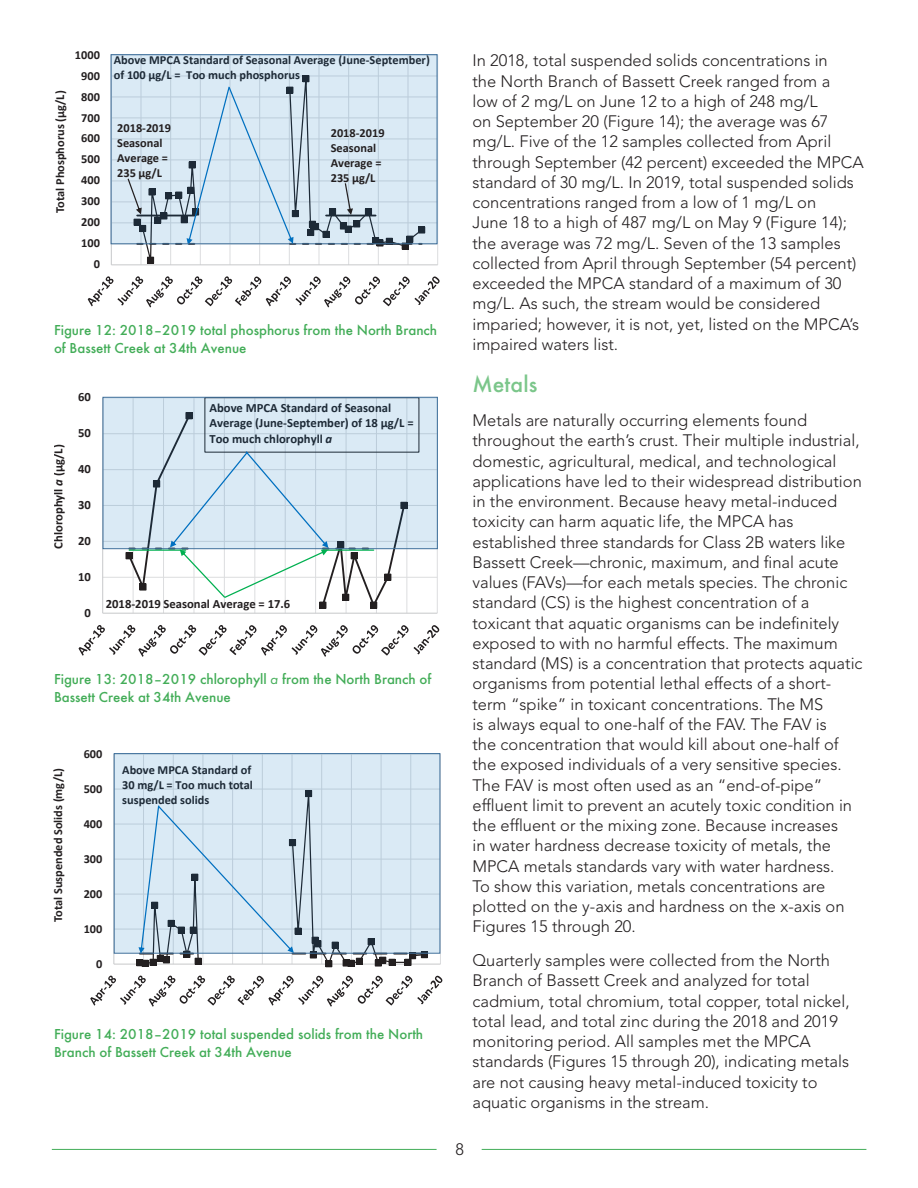
<style>
.page{position:relative;width:918px;height:1188px;background:#fff}
.page>*{position:absolute;margin:0;border:0;box-sizing:border-box;transform-origin:0 0}
.t1{font:500 24px "Futura TOT";color:#7bc68a}
.t2{font:300 16.5px/20.2px "Avenir LT Std";color:#231f20}
.t3{font:500 15px/18px "Futura TOT";color:#43ad58}
.t4{font:700 12.6px/15.5px "Calibri";color:#231f20}
.t5{font:700 12.3px/15px "Calibri";color:#231f20}
.s1{font-style:italic}
.s2{font-family:"Futura TOT Boo Obl";font-weight:400}
</style>
<div class="page">
<hr style="left:52px;top:1149px;width:385px;height:1px;background:#43ad58">
<hr style="left:482px;top:1149px;width:384px;height:1px;background:#43ad58">
<svg style="left:87px;top:54px;width:353px;height:254px"></svg>
<div style="left:111px;top:55px;width:326px;height:189px;background:#0070c0;opacity:.15"></div>
<div style="left:111px;top:54px;width:326px;height:190px;border:1px solid #41719c"></div>
<svg style="left:128px;top:76px;width:297px;height:173px;background:#ccdce8"></svg>
<svg style="left:78px;top:396px;width:362px;height:261px"></svg>
<div style="left:103px;top:397px;width:334px;height:152px;background:#0070c0;opacity:.15"></div>
<div style="left:103px;top:397px;width:335px;height:152px;border:1px solid #41719c"></div>
<svg style="left:126px;top:451px;width:248px;height:157px"></svg>
<svg style="left:90px;top:753px;width:353px;height:254px"></svg>
<div style="left:114px;top:754px;width:326px;height:199px;background:#0070c0;opacity:.15"></div>
<div style="left:114px;top:753px;width:326px;height:201px;border:1px solid #41719c"></div>
<svg style="left:137px;top:806px;width:287px;height:161px;background:#cddde8"></svg>
<p class="t5" style="left:52px;top:213px;width:124px;rotate:-90deg">Total Phosphorus (µg/L)</p>
<p class="t5" style="left:75px;top:47px;width:26px">1000</p>
<p class="t5" style="left:81px;top:68px;width:20px">900</p>
<p class="t5" style="left:81px;top:89px;width:20px">800</p>
<p class="t5" style="left:81px;top:110px;width:20px">700</p>
<p class="t5" style="left:81px;top:131px;width:20px">600</p>
<p class="t5" style="left:81px;top:152px;width:20px">500</p>
<p class="t5" style="left:81px;top:173px;width:20px">400</p>
<p class="t5" style="left:81px;top:194px;width:20px">300</p>
<p class="t5" style="left:81px;top:215px;width:20px">200</p>
<p class="t5" style="left:81px;top:236px;width:20px">100</p>
<p class="t5" style="left:94px;top:257px;width:8px">0</p>
<p class="t5" style="left:114px;top:53px;width:318px">Above MPCA Standard of Seasonal Average (June-September) of 100 µg/L = Too much phosphorus</p>
<p class="t5" style="left:117px;top:120px;width:55px">2018-2019<br>Seasonal<br>Average =<br>235 µg/L</p>
<p class="t5" style="left:331px;top:125px;width:55px">2018-2019<br>Seasonal<br>Average =<br>235 µg/L</p>
<p class="t3" style="left:54px;top:321px;width:385px">Figure 12: 2018–2019 total phosphorus from the North Branch of Bassett Creek at 34th Avenue</p>
<p class="t4" style="left:50px;top:549px;width:106px;rotate:-90deg">Chlorophyll <span class="s1">a</span> (µg/L)</p>
<p class="t4" style="left:78px;top:389px;width:14px">60</p>
<p class="t4" style="left:78px;top:425px;width:14px">50</p>
<p class="t4" style="left:78px;top:461px;width:14px">40</p>
<p class="t4" style="left:78px;top:497px;width:14px">30</p>
<p class="t4" style="left:78px;top:533px;width:14px">20</p>
<p class="t4" style="left:78px;top:569px;width:14px">10</p>
<p class="t4" style="left:85px;top:605px;width:8px">0</p>
<p class="t4" style="left:209px;top:400px;width:206px">Above MPCA Standard of Seasonal<br>Average (June-September) of 18 µg/L =<br>Too much chlorophyll <span class="s1">a</span></p>
<p class="t4" style="left:106px;top:596px;width:186px">2018-2019 Seasonal Average = 17.6</p>
<p class="t3" style="left:54px;top:670px;width:379px">Figure 13: 2018–2019 chlorophyll <span class="s2">a</span> from the North Branch of<br>Bassett Creek at 34th Avenue</p>
<p class="t5" style="left:84px;top:746px;width:20px">600</p>
<p class="t5" style="left:50px;top:922px;width:155px;rotate:-90deg">Total Suspended Solids (mg/L)</p>
<p class="t5" style="left:122px;top:762px;width:132px">Above MPCA Standard of<br>30 mg/L = Too much total suspended solids</p>
<p class="t5" style="left:84px;top:781px;width:20px">500</p>
<p class="t5" style="left:84px;top:816px;width:20px">400</p>
<p class="t5" style="left:84px;top:851px;width:20px">300</p>
<p class="t5" style="left:84px;top:886px;width:20px">200</p>
<p class="t5" style="left:84px;top:921px;width:20px">100</p>
<p class="t5" style="left:96px;top:956px;width:8px">0</p>
<p class="t3" style="left:54px;top:1025px;width:371px">Figure 14: 2018–2019 total suspended solids from the North<br>Branch of Bassett Creek at 34th Avenue</p>
<p class="t2" style="left:472px;top:51px;width:393px">In 2018, total suspended solids concentrations in<br>the North Branch of Bassett Creek ranged from a<br>low of 2 mg/L on June 12 to a high of 248 mg/L<br>on September 20 (Figure 14); the average was 67 mg/L. Five of the 12 samples collected from April through September (42 percent) exceeded the MPCA standard of 30 mg/L. In 2019, total suspended solids concentrations ranged from a low of 1 mg/L on<br>June 18 to a high of 487 mg/L on May 9 (Figure 14); the average was 72 mg/L. Seven of the 13 samples collected from April through September (54 percent) exceeded the MPCA standard of a maximum of 30 mg/L. As such, the stream would be considered imparied; however, it is not, yet, listed on the MPCA’s impaired waters list.</p>
<p class="t1" style="left:472px;top:370px;width:66px">Metals</p>
<p class="t2" style="left:472px;top:410px;width:392px">Metals are naturally occurring elements found throughout the earth’s crust. Their multiple industrial, domestic, agricultural, medical, and technological applications have led to their widespread distribution in the environment. Because heavy metal-induced toxicity can harm aquatic life, the MPCA has established three standards for Class 2B waters like Bassett Creek—chronic, maximum, and final acute values (FAVs)—for each metals species. The chronic standard (CS) is the highest concentration of a toxicant that aquatic organisms can be indefinitely exposed to with no harmful effects. The maximum standard (MS) is a concentration that protects aquatic organisms from potential lethal effects of a short&shy;term “spike” in toxicant concentrations. The MS<br>is always equal to one-half of the FAV. The FAV is<br>the concentration that would kill about one-half of the exposed individuals of a very sensitive species.<br>The FAV is most often used as an “end-of-pipe” effluent limit to prevent an acutely toxic condition in the effluent or the mixing zone. Because increases<br>in water hardness decrease toxicity of metals, the MPCA metals standards vary with water hardness.<br>To show this variation, metals concentrations are plotted on the y-axis and hardness on the x-axis on Figures 15 through 20.</p>
<p class="t2" style="left:472px;top:950px;width:379px">Quarterly samples were collected from the North Branch of Bassett Creek and analyzed for total cadmium, total chromium, total copper, total nickel, total lead, and total zinc during the 2018 and 2019 monitoring period. All samples met the MPCA standards (Figures 15 through 20), indicating metals are not causing heavy metal-induced toxicity to aquatic organisms in the stream.</p>
<p class="t2" style="left:456px;top:1139px;width:10px">8</p>
</div>
